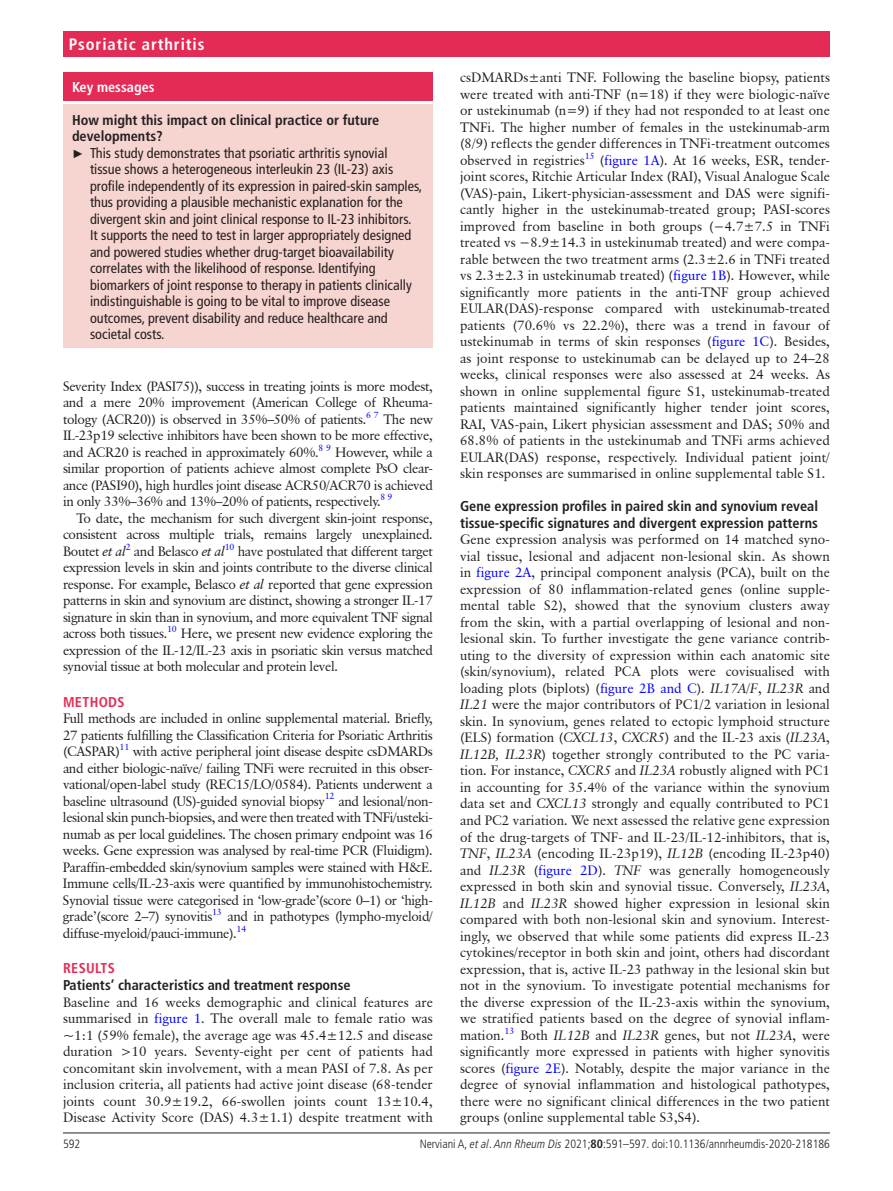
<style>
.page{position:relative;width:893px;height:1191px;background:#fff}
.page>*{position:absolute;margin:0;border:0;box-sizing:border-box;transform-origin:0 0}
.t1{font:700 condensed 16.5px "Frutiger LT Pro";letter-spacing:.055em;color:#fff}
.t2{font:condensed 14.25px "Frutiger LT Pro";color:#231f20}
.t3{font:700 condensed 14.25px/17.2px "Frutiger LT Pro";color:#231f20}
.t4{font:700 condensed 14.25px "Frutiger LT Pro";letter-spacing:.025em;color:#e42b56}
.t5{font:700 condensed 14.25px "Frutiger LT Pro";color:#fff}
.t6{font:13.5px/16.5px "Classical Garamond BT";letter-spacing:-.025em;color:#231f20;text-align:justify}
.t7{font:300 condensed 12px "Frutiger LT Pro";color:#231f20}
.s1{font-family:"Arial";font-stretch:normal;font-size:12px}
.s2{font-style:italic}
.s3{color:#00f}
.s4{font-weight:700}
</style>
<div class="page">
<hr style="left:63px;top:1132px;width:767px;height:1px;background:#231f20">
<div style="left:63px;top:31px;width:767px;height:25px;background:#e42b56"></div>
<div style="left:63px;top:72px;width:370px;height:29px;background:#e42b56"></div>
<div style="left:63px;top:105px;width:370px;height:243px;background:#f6d4cf"></div>
<p class="t1" style="left:69px;top:34px;width:137px">Psoriatic arthritis</p>
<p class="t5" style="left:72px;top:78px;width:84px">Key messages</p>
<p class="t3" style="left:72px;top:111px;width:309px">How might this impact on clinical practice or future</p>
<p class="t3" style="left:72px;top:127px;width:92px">developments?</p>
<p class="t2" style="left:72px;top:144px;width:317px"><span class="s1">►</span> This study demonstrates that psoriatic arthritis synovial</p>
<p class="t2" style="left:90px;top:161px;width:305px">tissue shows a heterogeneous interleukin 23 (IL-23) axis</p>
<p class="t2" style="left:90px;top:177px;width:334px">profile independently of its expression in paired-skin samples,</p>
<p class="t2" style="left:90px;top:194px;width:314px">thus providing a plausible mechanistic explanation for the</p>
<p class="t2" style="left:90px;top:210px;width:323px">divergent skin and joint clinical response to IL-23 inhibitors.</p>
<p class="t2" style="left:90px;top:227px;width:323px">It supports the need to test in larger appropriately designed</p>
<p class="t2" style="left:90px;top:243px;width:305px">and powered studies whether drug-target bioavailability</p>
<p class="t2" style="left:90px;top:260px;width:287px">correlates with the likelihood of response. Identifying</p>
<p class="t2" style="left:90px;top:276px;width:323px">biomarkers of joint response to therapy in patients clinically</p>
<p class="t2" style="left:90px;top:293px;width:302px">indistinguishable is going to be vital to improve disease</p>
<p class="t2" style="left:90px;top:309px;width:299px">outcomes, prevent disability and reduce healthcare and</p>
<p class="t2" style="left:90px;top:326px;width:76px">societal costs.</p>
<p class="t6" style="left:63px;top:377px;width:371px">Severity Index (PASI75)), success in treating joints is more modest, and a mere 20% improvement (American College of Rheuma&shy;tology (ACR20)) is observed in 35%–50% of patients.<sup>6</sup> <sup>7</sup> The new IL-23p19 selective inhibitors have been shown to be more effective, and ACR20 is reached in approximately 60%.<sup>8</sup> <sup>9</sup> However, while a similar proportion of patients achieve almost complete PsO clear&shy;ance (PASI90), high hurdles joint disease ACR50/ACR70 is achieved in only 33%–36% and 13%–20% of patients, respectively.<sup>8</sup> <sup>9</sup></p>
<p class="t6" style="left:63px;top:509px;width:371px;text-indent:14px">To date, the mechanism for such divergent skin-joint response, consistent across multiple trials, remains largely unexplained.<br>Boutet <span class="s2">et al</span><sup>2</sup> and Belasco <span class="s2">et al</span><sup>10</sup> have postulated that different target expression levels in skin and joints contribute to the diverse clinical response. For example, Belasco <span class="s2">et al</span> reported that gene expression patterns in skin and synovium are distinct, showing a stronger IL-17 signature in skin than in synovium, and more equivalent TNF signal across both tissues.<sup>10</sup> Here, we present new evidence exploring the expression of the IL-12/IL-23 axis in psoriatic skin versus matched synovial tissue at both molecular and protein level.</p>
<p class="t4" style="left:63px;top:693px;width:63px">METHODS</p>
<p class="t6" style="left:63px;top:710px;width:371px">Full methods are included in online supplemental material. Briefly, 27 patients fulfilling the Classification Criteria for Psoriatic Arthritis (CASPAR)<sup>11</sup> with active peripheral joint disease despite csDMARDs and either biologic-naïve/ failing TNFi were recruited in this obser&shy;vational/open-label study (REC15/LO/0584). Patients underwent a baseline ultrasound (US)-guided synovial biopsy<sup>12</sup> and lesional/non&shy;lesional skin punch-biopsies, and were then treated with TNFi/usteki&shy;numab as per local guidelines. The chosen primary endpoint was 16 weeks. Gene expression was analysed by real-time PCR (Fluidigm).<br>Paraffin-embedded skin/synovium samples were stained with H&amp;E.<br>Immune cells/IL-23-axis were quantified by immunohistochemistry.<br>Synovial tissue were categorised in ‘low-grade’(score 0–1) or ‘high&shy;grade’(score 2–7) synovitis<sup>13</sup> and in pathotypes (lympho-myeloid/ diffuse-myeloid/pauci-immune).<sup>14</sup></p>
<p class="t4" style="left:63px;top:959px;width:53px">RESULTS</p>
<p class="t3" style="left:63px;top:976px;width:289px">Patients’ characteristics and treatment response</p>
<p class="t6" style="left:63px;top:993px;width:371px">Baseline and 16 weeks demographic and clinical features are summarised in <span class="s3">figure 1</span>. The overall male to female ratio was ~1:1 (59% female), the average age was 45.4±12.5 and disease duration &gt;10 years. Seventy-eight per cent of patients had concomitant skin involvement, with a mean PASI of 7.8. As per inclusion criteria, all patients had active joint disease (68-tender joints count 30.9±19.2, 66-swollen joints count 13±10.4, Disease Activity Score (DAS) 4.3±1.1) despite treatment with</p>
<p class="t6" style="left:460px;top:69px;width:371px">csDMARDs±anti TNF. Following the baseline biopsy, patients were treated with anti-TNF (n=18) if they were biologic-naïve or ustekinumab (n=9) if they had not responded to at least one TNFi. The higher number of females in the ustekinumab-arm (8/9) reflects the gender differences in TNFi-treatment outcomes observed in registries<sup>15</sup> (<span class="s3">figure 1A</span>). At 16 weeks, ESR, tender&shy;joint scores, Ritchie Articular Index (RAI), Visual Analogue Scale (VAS)-pain, Likert-physician-assessment and DAS were signifi&shy;cantly higher in the ustekinumab-treated group; PASI-scores improved from baseline in both groups (−4.7±7.5 in TNFi treated vs −8.9±14.3 in ustekinumab treated) and were compa&shy;rable between the two treatment arms (2.3±2.6 in TNFi treated vs 2.3±2.3 in ustekinumab treated) (<span class="s3">figure 1B</span>). However, while significantly more patients in the anti-TNF group achieved EULAR(DAS)-response compared with ustekinumab-treated patients (70.6% vs 22.2%), there was a trend in favour of ustekinumab in terms of skin responses (<span class="s3">figure 1C</span>). Besides, as joint response to ustekinumab can be delayed up to 24–28 weeks, clinical responses were also assessed at 24 weeks. As shown in online supplemental figure S1, ustekinumab-treated patients maintained significantly higher tender joint scores, RAI, VAS-pain, Likert physician assessment and DAS; 50% and 68.8% of patients in the ustekinumab and TNFi arms achieved EULAR(DAS) response, respectively. Individual patient joint/ skin responses are summarised in online supplemental table S1.</p>
<p class="t3" style="left:460px;top:497px;width:359px">Gene expression profiles in paired skin and synovium reveal tissue-specific signatures and divergent expression patterns</p>
<p class="t6" style="left:460px;top:531px;width:371px">Gene expression analysis was performed on 14 matched syno&shy;vial tissue, lesional and adjacent non-lesional skin. As shown in <span class="s3">figure 2A</span>, principal component analysis (PCA), built on the expression of 80 inflammation-related genes (online supple&shy;mental table S2), showed that the synovium clusters away from the skin, with a partial overlapping of lesional and non&shy;lesional skin. To further investigate the gene variance contrib&shy;uting to the diversity of expression within each anatomic site (skin/synovium), related PCA plots were covisualised with loading plots (biplots) (<span class="s3">figure 2B and C</span>). <span class="s2">IL17A/F</span>, <span class="s2">IL23R</span> and <span class="s2">IL21</span> were the major contributors of PC1/2 variation in lesional skin. In synovium, genes related to ectopic lymphoid structure (ELS) formation (<span class="s2">CXCL13</span>, <span class="s2">CXCR5</span>) and the IL-23 axis (<span class="s2">IL23A</span>, <span class="s2">IL12B, IL23R</span>) together strongly contributed to the PC varia&shy;tion. For instance, <span class="s2">CXCR5</span> and <span class="s2">IL23A</span> robustly aligned with PC1 in accounting for 35.4% of the variance within the synovium data set and <span class="s2">CXCL13</span> strongly and equally contributed to PC1 and PC2 variation. We next assessed the relative gene expression of the drug-targets of TNF- and IL-23/IL-12-inhibitors, that is, <span class="s2">TNF</span>, <span class="s2">IL23A</span> (encoding IL-23p19), <span class="s2">IL12B</span> (encoding IL-23p40) and <span class="s2">IL23R</span> (<span class="s3">figure 2D</span>). <span class="s2">TNF</span> was generally homogeneously expressed in both skin and synovial tissue. Conversely, <span class="s2">IL23A</span>, <span class="s2">IL12B</span> and <span class="s2">IL23R</span> showed higher expression in lesional skin compared with both non-lesional skin and synovium. Interest&shy;ingly, we observed that while some patients did express IL-23 cytokines/receptor in both skin and joint, others had discordant expression, that is, active IL-23 pathway in the lesional skin but not in the synovium. To investigate potential mechanisms for the diverse expression of the IL-23-axis within the synovium, we stratified patients based on the degree of synovial inflam&shy;mation.<sup>13</sup> Both <span class="s2">IL12B</span> and <span class="s2">IL23R</span> genes, but not <span class="s2">IL23A</span>, were significantly more expressed in patients with higher synovitis scores (<span class="s3">figure 2E</span>). Notably, despite the major variance in the degree of synovial inflammation and histological pathotypes, there were no significant clinical differences in the two patient groups (online supplemental table S3,S4).</p>
<p class="t7" style="left:63px;top:1136px;width:19px">592</p>
<p class="t7" style="left:420px;top:1136px;width:412px">Nerviani A, <span class="s2">et al</span>. <span class="s2">Ann Rheum Dis</span> 2021;<span class="s4">80</span>:591–597. doi:10.1136/annrheumdis-2020-218186</p>
</div>
